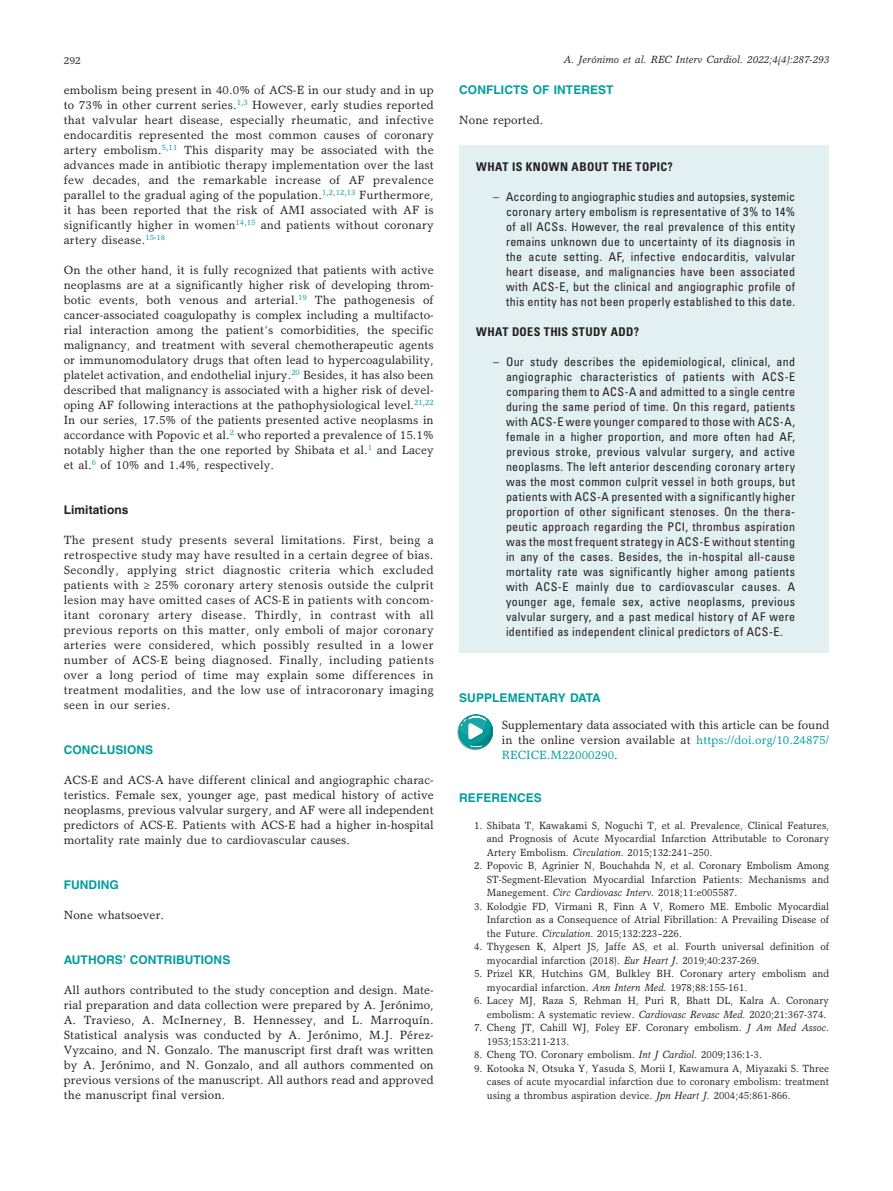
<style>
.page{position:relative;width:893px;height:1191px;background:#fff}
.page>*{position:absolute;margin:0;border:0;box-sizing:border-box;transform-origin:0 0}
.t1{font:12px/15px "Garth Graphic Std";letter-spacing:.005em;color:#231f20;text-align:justify}
.t2{font:condensed 12px/15px "Univers LT Std";letter-spacing:.025em;color:#231f20;text-align:justify}
.t3{font:700 12px "Helvetica LT Std";letter-spacing:.005em;color:#009d9d}
.t4{font:700 condensed 12px "Univers LT Std";letter-spacing:.03em;color:#231f20}
.t5{font:700 12px "Helvetica LT Std";letter-spacing:.005em;color:#231f20}
.t6{font:10.5px/13.5px "Garth Graphic Std";letter-spacing:.005em;color:#231f20;text-align:justify;scale:.95 1}
.t7{font:italic 10.5px "Garth Graphic Std";letter-spacing:.005em;color:#231f20}
.t8{font:10.5px "Garth Graphic Std";letter-spacing:.005em;color:#231f20}
.s1{color:#009d9d}
.s2{font-style:italic}
</style>
<div class="page">
<div style="left:459px;top:145px;width:370px;height:508px;background:#e2f0f2"></div>
<svg style="left:457px;top:714px;width:36px;height:37px"></svg>
<svg style="left:457px;top:714px;width:36px;height:36px"></svg>
<svg style="left:458px;top:715px;width:35px;height:35px"></svg>
<svg style="left:458px;top:715px;width:35px;height:34px"></svg>
<svg style="left:459px;top:714px;width:34px;height:34px"></svg>
<p class="t8" style="left:64px;top:54px;width:19px">292</p>
<p class="t7" style="left:564px;top:53px;width:267px">A. Jerónimo et al. REC Interv Cardiol. 2022;4(4):287-293</p>
<p class="t1" style="left:64px;top:82px;width:372px">embolism being present in 40.0% of ACS-E in our study and in up to 73% in other current series.<sup>1</sup><sup>,</sup><sup>3</sup> However, early studies reported that valvular heart disease, especially rheumatic, and infective endocarditis represented the most common causes of coronary artery embolism.<sup>5</sup><sup>,</sup><sup>11</sup> This disparity may be associated with the advances made in antibiotic therapy implementation over the last few decades, and the remarkable increase of AF prevalence parallel to the gradual aging of the population.<sup>1</sup><sup>,</sup><sup>2</sup><sup>,</sup><sup>12</sup><sup>,</sup><sup>13</sup> Furthermore, it has been reported that the risk of AMI associated with AF is significantly higher in women<sup>14</sup><sup>,</sup><sup>15</sup> and patients without coronary artery disease.<sup>15</sup><sup>-</sup><sup>18</sup></p>
<p class="t1" style="left:64px;top:262px;width:371px">On the other hand, it is fully recognized that patients with active neoplasms are at a significantly higher risk of developing throm&shy;botic events, both venous and arterial.<sup>19</sup> The pathogenesis of cancer-associated coagulopathy is complex including a multifacto&shy;rial interaction among the patient’s comorbidities, the specific malignancy, and treatment with several chemotherapeutic agents or immunomodulatory drugs that often lead to hypercoagulability, platelet activation, and endothelial injury.<sup>20</sup> Besides, it has also been described that malignancy is associated with a higher risk of devel&shy;oping AF following interactions at the pathophysiological level.<sup>21</sup><sup>,</sup><sup>22<br></sup>In our series, 17.5% of the patients presented active neoplasms in accordance with Popovic et al.<sup>2</sup> who reported a prevalence of 15.1% notably higher than the one reported by Shibata et al.<sup>1</sup> and Lacey et al.<sup>6</sup> of 10% and 1.4%, respectively.</p>
<p class="t5" style="left:64px;top:502px;width:66px">Limitations</p>
<p class="t1" style="left:64px;top:532px;width:372px">The present study presents several limitations. First, being a retrospective study may have resulted in a certain degree of bias.<br>Secondly, applying strict diagnostic criteria which excluded patients with ≥ 25% coronary artery stenosis outside the culprit lesion may have omitted cases of ACS-E in patients with concom&shy;itant coronary artery disease. Thirdly, in contrast with all previous reports on this matter, only emboli of major coronary arteries were considered, which possibly resulted in a lower number of ACS-E being diagnosed. Finally, including patients over a long period of time may explain some differences in treatment modalities, and the low use of intracoronary imaging seen in our series.</p>
<p class="t3" style="left:64px;top:742px;width:91px">CONCLUSIONS</p>
<p class="t1" style="left:64px;top:772px;width:372px">ACS-E and ACS-A have different clinical and angiographic charac&shy;teristics. Female sex, younger age, past medical history of active neoplasms, previous valvular surgery, and AF were all independent predictors of ACS-E. Patients with ACS-E had a higher in-hospital mortality rate mainly due to cardiovascular causes.</p>
<p class="t3" style="left:64px;top:877px;width:57px">FUNDING</p>
<p class="t1" style="left:64px;top:907px;width:102px">None whatsoever.</p>
<p class="t3" style="left:64px;top:952px;width:168px">AUTHORS’ CONTRIBUTIONS</p>
<p class="t1" style="left:64px;top:982px;width:372px">All authors contributed to the study conception and design. Mate&shy;rial preparation and data collection were prepared by A. Jerónimo, A. Travieso, A. McInerney, B. Hennessey, and L. Marroquín.<br>Statistical analysis was conducted by A. Jerónimo, M.J. Pérez-Vyzcaino, and N. Gonzalo. The manuscript first draft was written by A. Jerónimo, and N. Gonzalo, and all authors commented on previous versions of the manuscript. All authors read and approved the manuscript final version.</p>
<p class="t3" style="left:459px;top:82px;width:156px">CONFLICTS OF INTEREST</p>
<p class="t1" style="left:459px;top:112px;width:86px">None reported.</p>
<p class="t4" style="left:476px;top:159px;width:198px">WHAT IS KNOWN ABOUT THE TOPIC?</p>
<p class="t2" style="left:506px;top:189px;width:291px;text-indent:-13px">– According to angiographic studies and autopsies, systemic coronary artery embolism is representative of 3% to 14% of all ACSs. However, the real prevalence of this entity remains unknown due to uncertainty of its diagnosis in the acute setting. AF, infective endocarditis, valvular heart disease, and malignancies have been associated with ACS-E, but the clinical and angiographic profile of this entity has not been properly established to this date.</p>
<p class="t4" style="left:476px;top:324px;width:164px">WHAT DOES THIS STUDY ADD?</p>
<p class="t2" style="left:506px;top:354px;width:291px;text-indent:-13px">– Our study describes the epidemiological, clinical, and angiographic characteristics of patients with ACS-E comparing them to ACS-A and admitted to a single centre during the same period of time. On this regard, patients with ACS-E were younger compared to those with ACS-A, female in a higher proportion, and more often had AF, previous stroke, previous valvular surgery, and active neoplasms. The left anterior descending coronary artery was the most common culprit vessel in both groups, but patients with ACS-A presented with a significantly higher proportion of other significant stenoses. On the thera&shy;peutic approach regarding the PCI, thrombus aspiration was the most frequent strategy in ACS-E without stenting in any of the cases. Besides, the in-hospital all-cause mortality rate was significantly higher among patients with ACS-E mainly due to cardiovascular causes. A younger age, female sex, active neoplasms, previous valvular surgery, and a past medical history of AF were identified as independent clinical predictors of ACS-E.</p>
<p class="t3" style="left:459px;top:690px;width:143px">SUPPLEMENTARY DATA</p>
<p class="t1" style="left:502px;top:717px;width:329px">Supplementary data associated with this article can be found in the online version available at <span class="s1">https://doi.org/10.24875/ RECICE.M22000290</span>.</p>
<p class="t3" style="left:459px;top:790px;width:84px">REFERENCES</p>
<p class="t6" style="left:487px;top:818px;width:362px;text-indent:-13px">1. Shibata T, Kawakami S, Noguchi T, et al. Prevalence, Clinical Features, and Prognosis of Acute Myocardial Infarction Attributable to Coronary Artery Embolism. <span class="s2">Circulation</span>. 2015;132:241–250.</p>
<p class="t6" style="left:487px;top:858px;width:362px;text-indent:-13px">2. Popovic B, Agrinier N, Bouchahda N, et al. Coronary Embolism Among ST-Segment-Elevation Myocardial Infarction Patients: Mechanisms and Manegement. <span class="s2">Circ Cardiovasc Interv.</span> 2018;11:e005587.</p>
<p class="t6" style="left:487px;top:899px;width:362px;text-indent:-13px">3. Kolodgie FD, Virmani R, Finn A V, Romero ME. Embolic Myocardial Infarction as a Consequence of Atrial Fibrillation: A Prevailing Disease of the Future. <span class="s2">Circulation</span>. 2015;132:223–226.</p>
<p class="t6" style="left:487px;top:939px;width:362px;text-indent:-13px">4. Thygesen K, Alpert JS, Jaffe AS, et al. Fourth universal definition of myocardial infarction (2018). <span class="s2">Eur Heart J.</span> 2019;40:237-269.</p>
<p class="t6" style="left:487px;top:966px;width:362px;text-indent:-13px">5. Prizel KR, Hutchins GM, Bulkley BH. Coronary artery embolism and myocardial infarction. <span class="s2">Ann Intern Med.</span> 1978;88:155-161.</p>
<p class="t6" style="left:474px;top:993px;width:375px;text-align:right">6. Lacey MJ, Raza S, Rehman H, Puri R, Bhatt DL, Kalra A. Coronary embolism: A systematic review. <span class="s2">Cardiovasc Revasc Med.</span> 2020;21:367-374.</p>
<p class="t6" style="left:487px;top:1020px;width:362px;text-indent:-13px">7. Cheng JT, Cahill WJ, Foley EF. Coronary embolism. <span class="s2">J Am Med Assoc.<br></span>1953;153:211-213.</p>
<p class="t6" style="left:474px;top:1047px;width:304px">8. Cheng TO. Coronary embolism. <span class="s2">Int J Cardiol.</span> 2009;136:1-3.</p>
<p class="t6" style="left:487px;top:1061px;width:362px;text-indent:-13px">9. Kotooka N, Otsuka Y, Yasuda S, Morii I, Kawamura A, Miyazaki S. Three cases of acute myocardial infarction due to coronary embolism: treatment using a thrombus aspiration device. <span class="s2">Jpn Heart J.</span> 2004;45:861-866.</p>
</div>
